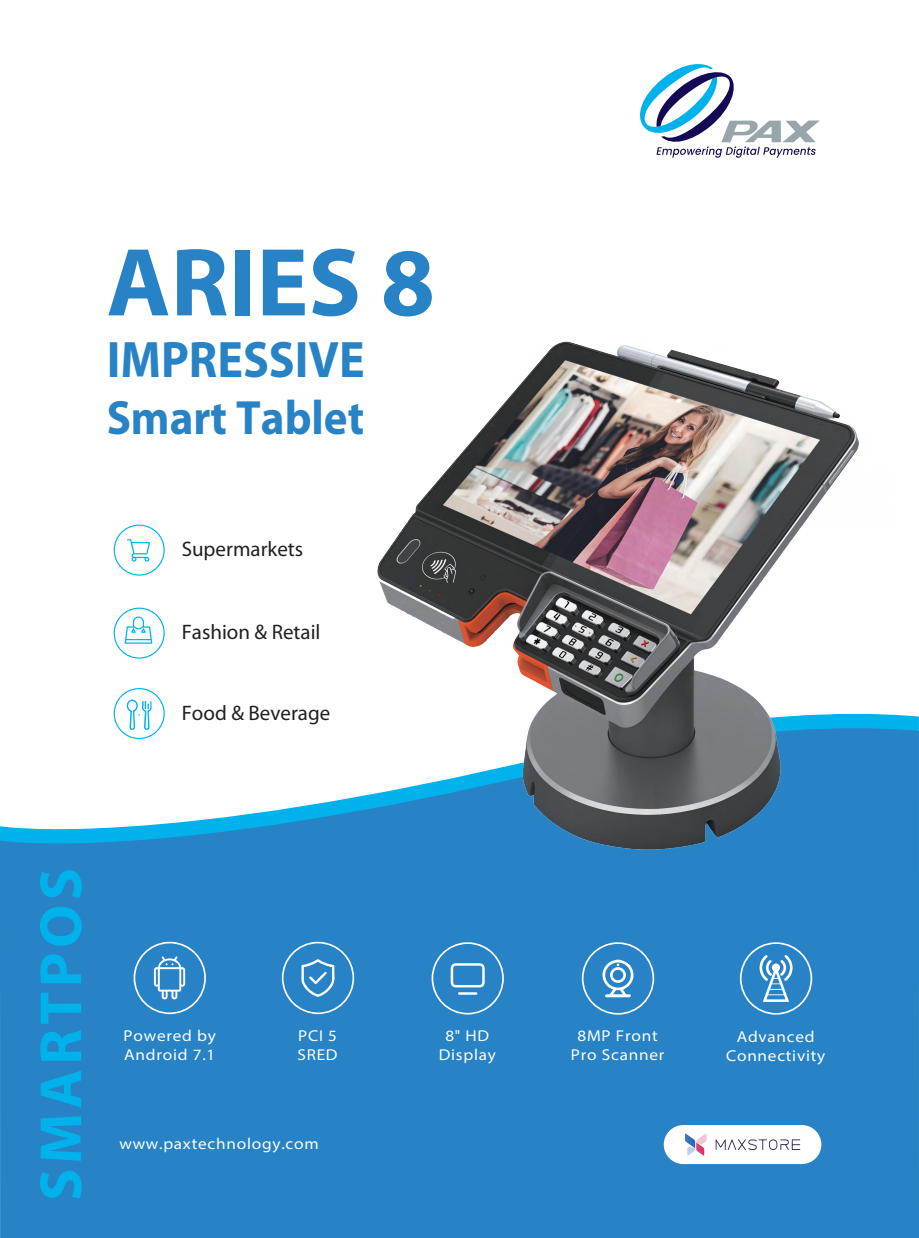
<style>
.page{position:relative;width:919px;height:1238px;background:#fff}
.page>*{position:absolute;margin:0;border:0;box-sizing:border-box;transform-origin:0 0}
.t1{font:700 97.5px "Myriad Pro";color:#2783c5}
.t2{font:700 60px "Myriad Pro";letter-spacing:.075em;color:#00b2eb}
.t3{font:700 51.6px "Myriad Pro";color:#2783c5;scale:.93 1}
.t4{font:700 48.3px "Myriad Pro";color:#2783c5;scale:.93 1}
.t5{font:21px "Myriad Pro";color:#231f20}
.t6{font:semi-expanded 15.75px/18.9px "Myriad Pro";letter-spacing:.05em;color:#fff;text-align:center}
</style>
<div class="page">
<svg style="left:0;top:716px;width:918px;height:521px;fill:#2783c5"></svg>
<svg style="left:282px;top:941px;width:72px;height:73px"></svg>
<svg style="left:581px;top:942px;width:73px;height:72px"></svg>
<svg style="left:134px;top:941px;width:72px;height:73px"></svg>
<svg style="left:114px;top:688px;width:51px;height:51px"></svg>
<svg style="left:114px;top:607px;width:51px;height:51px"></svg>
<svg style="left:114px;top:524px;width:51px;height:51px"></svg>
<svg style="left:739px;top:942px;width:73px;height:72px"></svg>
<svg style="left:431px;top:942px;width:73px;height:72px"></svg>
<img style="left:335px;top:341px;width:558px;height:547px">
<svg style="left:640px;top:64px;width:179px;height:94px"></svg>
<div style="left:663px;top:1124px;width:158px;height:39px;background:#fff;border-radius:20px"></div>
<svg style="left:684px;top:1133px;width:22px;height:22px"></svg>
<svg style="left:715px;top:1139px;width:85px;height:10px"></svg>
<h1 class="t1" style="left:107px;top:219px;width:330px">ARIES 8</h1>
<h3 class="t3" style="left:107px;top:325px;width:279px">IMPRESSIVE</h3>
<h3 class="t4" style="left:107px;top:386px;width:278px">Smart Tablet</h3>
<h3 class="t5" style="left:182px;top:536px;width:123px">Supermarkets</h3>
<h3 class="t5" style="left:182px;top:619px;width:140px">Fashion &amp; Retail</h3>
<h3 class="t5" style="left:182px;top:699px;width:150px">Food &amp; Beverage</h3>
<h2 class="t2" style="left:22px;top:1200px;width:334px;rotate:-90deg">SMARTPOS</h2>
<p class="t6" style="left:124px;top:1025px;width:94px;text-align:left">Powered by<br>Android 7.1</p>
<p class="t6" style="left:438px;top:1025px;width:59px">8" HD<br>Display</p>
<p class="t6" style="left:571px;top:1025px;width:95px">8MP Front<br>Pro Scanner</p>
<p class="t6" style="left:297px;top:1025px;width:42px;text-align:left">PCI 5<br>SRED</p>
<p class="t6" style="left:726px;top:1027px;width:101px">Advanced<br>Connectivity</p>
<p class="t6" style="left:119px;top:1134px;width:201px">www.paxtechnology.com</p>
</div>
